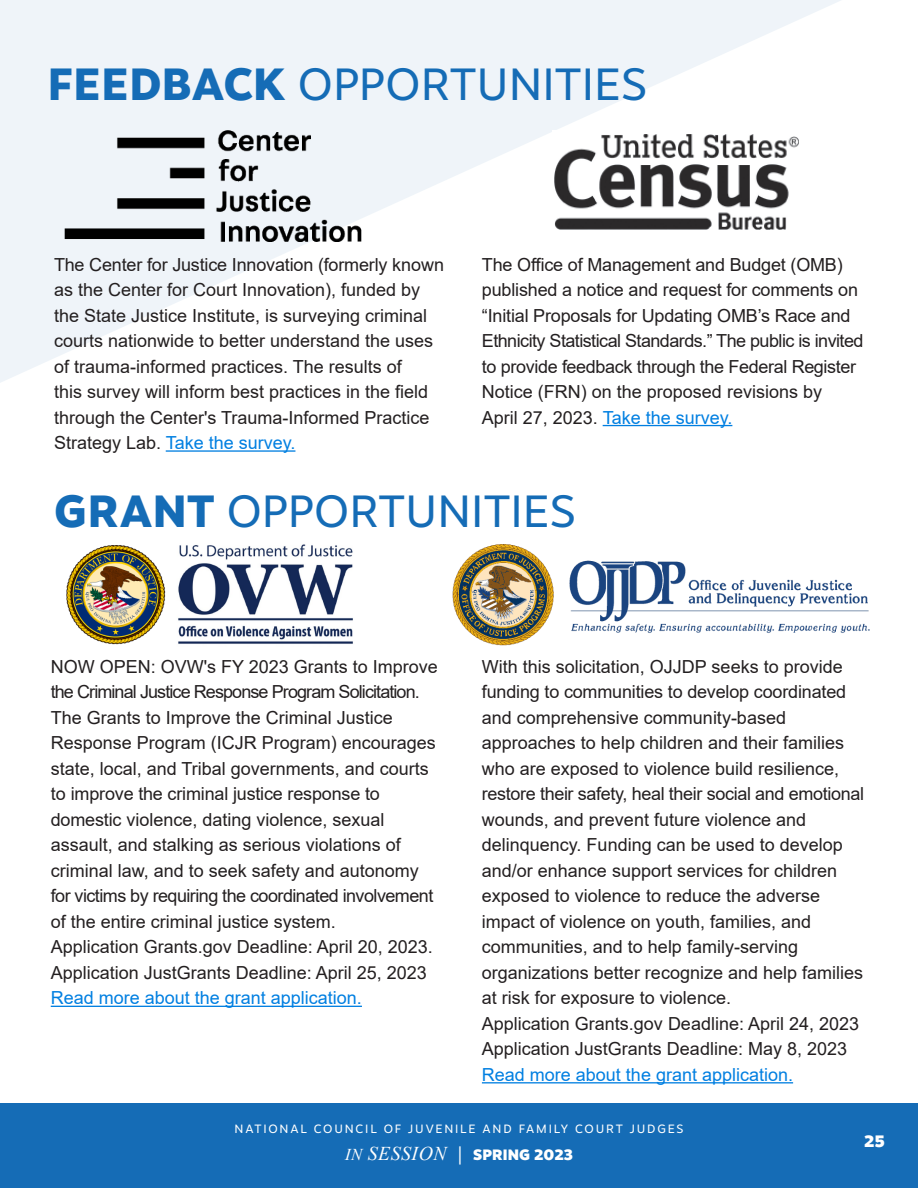
<style>
.page{position:relative;width:918px;height:1188px;background:#fff}
.page>*{position:absolute;margin:0;border:0;box-sizing:border-box;transform-origin:0 0}
.Paragraph_Style_1{font:45px "Motiva Sans";color:#156cb6}
.Body_Text{font:18px/25.5px "Arial";color:#231f20}
.t1{font:900 16.5px "Motiva Sans";color:#fff}
.t2{font:900 15px "Motiva Sans";letter-spacing:.01em;color:#fff}
.t3{font:12px "Motiva Sans";letter-spacing:.15em;color:#fff}
.s1{font-weight:800}
.s2{color:#007fe1}
.s3{font-family:"Times New Roman";font-weight:400;font-style:italic;font-size:16.5px}
.s4{font-family:"Times New Roman";font-weight:400;font-style:italic;font-size:19.5px}
.s5{font-family:"Times New Roman";font-weight:700;font-style:italic}
</style>
<div class="page">
<div style="left:0;top:1104px;width:918px;height:84px;background:#156cb6"></div>
<svg style="left:0;top:0;width:841px;height:452px"></svg>
<hr style="left:51px;top:1006px;width:311px;height:1px;background:#007fe1">
<img style="left:66px;top:544px;width:287px;height:101px">
<img style="left:452px;top:544px;width:418px;height:102px">
<hr style="left:482px;top:1082px;width:311px;height:1px;background:#007fe1">
<img style="left:64px;top:131px;width:298px;height:111px">
<hr style="left:166px;top:450px;width:129px;height:2px;background:#007fe1">
<img style="left:552px;top:131px;width:247px;height:100px">
<hr style="left:603px;top:425px;width:129px;height:1px;background:#007fe1">
<p class="Paragraph_Style_1" style="left:48px;top:51px;width:601px"><span class="s1">FEEDBACK</span> OPPORTUNITIES</p>
<p class="Body_Text" style="left:54px;top:251px;width:392px">The Center for Justice Innovation (formerly known as the Center for Court Innovation), funded by the State Justice Institute, is surveying criminal courts nationwide to better understand the uses of trauma-informed practices. The results of<br>this survey will inform best practices in the field through the Center's Trauma-Informed Practice Strategy Lab. <span class="s2">Take the survey.</span></p>
<p class="Body_Text" style="left:482px;top:251px;width:383px">The Office of Management and Budget (OMB) published a notice and request for comments on “Initial Proposals for Updating OMB’s Race and Ethnicity Statistical Standards.” The public is invited to provide feedback through the Federal Register Notice (FRN) on the proposed revisions by<br>April 27, 2023. <span class="s2">Take the survey.</span></p>
<p class="Paragraph_Style_1" style="left:54px;top:478px;width:523px"><span class="s1">GRANT</span> OPPORTUNITIES</p>
<p class="Body_Text" style="left:51px;top:654px;width:389px">NOW OPEN: OVW's FY 2023 Grants to Improve the Criminal Justice Response Program Solicitation.<br>The Grants to Improve the Criminal Justice Response Program (ICJR Program) encourages state, local, and Tribal governments, and courts to improve the criminal justice response to domestic violence, dating violence, sexual assault, and stalking as serious violations of criminal law, and to seek safety and autonomy for victims by requiring the coordinated involvement of the entire criminal justice system.<br>Application Grants.gov Deadline: April 20, 2023.<br>Application JustGrants Deadline: April 25, 2023<br><span class="s2">Read more about the grant application.</span></p>
<p class="Body_Text" style="left:482px;top:654px;width:384px">With this solicitation, OJJDP seeks to provide funding to communities to develop coordinated and comprehensive community-based approaches to help children and their families who are exposed to violence build resilience, restore their safety, heal their social and emotional wounds, and prevent future violence and delinquency. Funding can be used to develop and/or enhance support services for children exposed to violence to reduce the adverse impact of violence on youth, families, and communities, and to help family-serving organizations better recognize and help families at risk for exposure to violence.<br>Application Grants.gov Deadline: April 24, 2023<br>Application JustGrants Deadline: May 8, 2023<br><span class="s2">Read more about the grant application.</span></p>
<p class="t3" style="left:235px;top:1120px;width:450px">NATIONAL COUNCIL OF JUVENILE AND FAMILY COURT JUDGES</p>
<p class="t2" style="left:345px;top:1144px;width:230px"><span class="s3">IN</span> <span class="s4">SESSION</span> <span class="s5">│</span> SPRING 2023</p>
<p class="t1" style="left:864px;top:1129px;width:23px">25</p>
</div>
